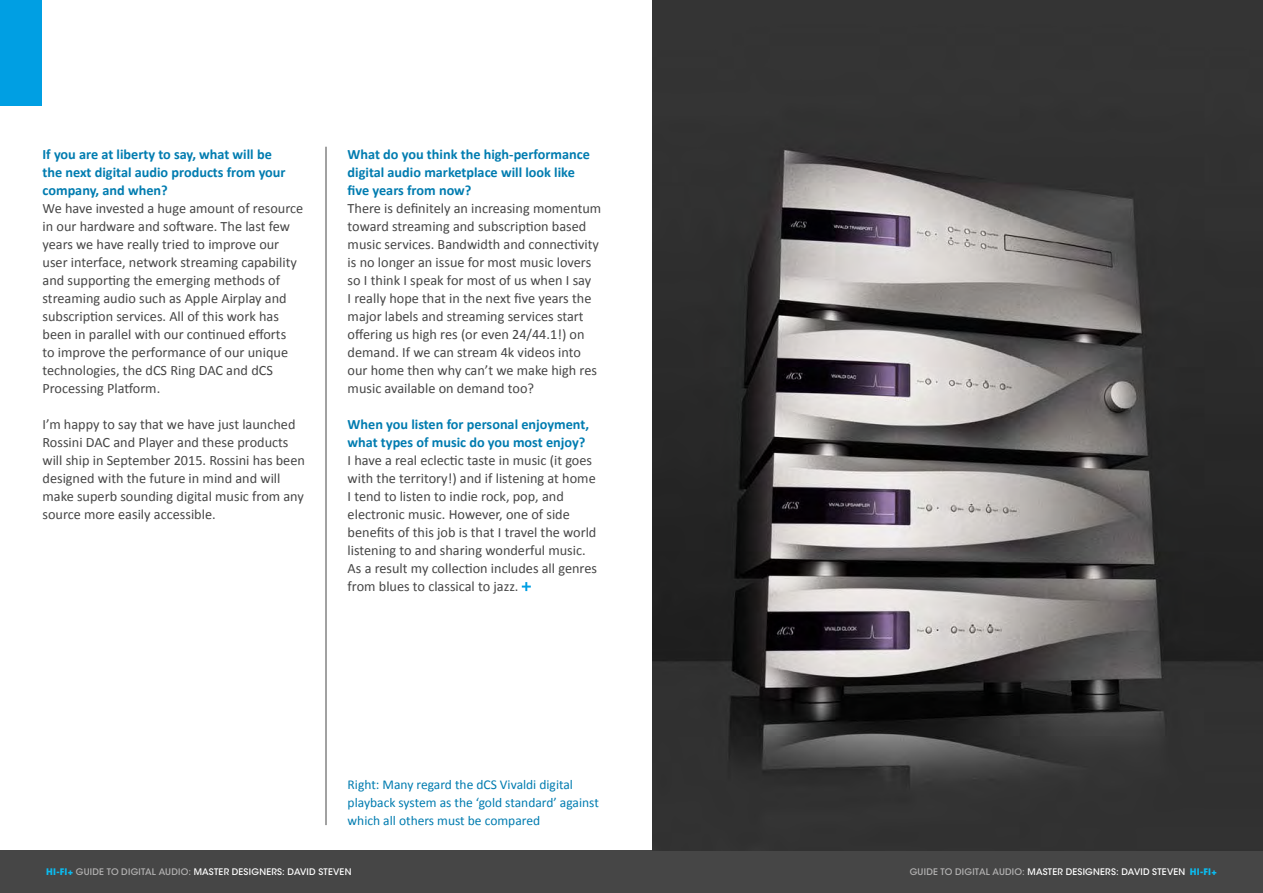
<style>
.page{position:relative;width:1263px;height:893px;background:#fff}
.page>*{position:absolute;margin:0;border:0;box-sizing:border-box;transform-origin:0 0}
.t1{font:14.25px/18px "Calibri";color:#464646}
.t2{font:700 14.25px/18px "Calibri";color:#007cb0}
.t3{font:13.5px/18px "Calibri";color:#007cb0}
.t4{font:500 9px "ITC Avant Garde Std";letter-spacing:.025em;color:#fff}
.s1{font-weight:700;color:#0bbbef}
.s2{color:#b3b2b2}
</style>
<div class="page">
<div style="left:0;top:850px;width:631px;height:43px;background:#464646"></div>
<div style="left:631px;top:850px;width:632px;height:43px;background:#464646"></div>
<div style="left:0;top:0;width:42px;height:105px;background:#009fe3"></div>
<svg style="left:522px;top:582px;width:9px;height:9px"></svg>
<img style="left:653px;top:0;width:610px;height:850px">
<hr style="left:326px;top:147px;width:1px;height:678px;background:#464646">
<p class="t2" style="left:43px;top:145px;width:245px">If you are at liberty to say, what will be the next digital audio products from your company, and when?</p>
<p class="t1" style="left:43px;top:199px;width:262px">We have invested a huge amount of resource in our hardware and software. The last few years we have really tried to improve our user interface, network streaming capability and supporting the emerging methods of streaming audio such as Apple Airplay and subscription services. All of this work has been in parallel with our continued efforts<br>to improve the performance of our unique technologies, the dCS Ring DAC and dCS Processing Platform.</p>
<p class="t1" style="left:43px;top:415px;width:264px">I’m happy to say that we have just launched Rossini DAC and Player and these products will ship in September 2015. Rossini has been designed with the future in mind and will make superb sounding digital music from any source more easily accessible.</p>
<p class="t2" style="left:348px;top:145px;width:244px">What do you think the high-performance digital audio marketplace will look like five years from now?</p>
<p class="t1" style="left:348px;top:199px;width:255px">There is definitely an increasing momentum toward streaming and subscription based music services. Bandwidth and connectivity is no longer an issue for most music lovers so I think I speak for most of us when I say<br>I really hope that in the next five years the major labels and streaming services start offering us high res (or even 24/44.1!) on demand. If we can stream 4k videos into our home then why can’t we make high res music available on demand too?</p>
<p class="t2" style="left:348px;top:415px;width:243px">When you listen for personal enjoyment, what types of music do you most enjoy?</p>
<p class="t1" style="left:348px;top:451px;width:251px">I have a real eclectic taste in music (it goes with the territory!) and if listening at home I tend to listen to indie rock, pop, and electronic music. However, one of side benefits of this job is that I travel the world listening to and sharing wonderful music.<br>As a result my collection includes all genres from blues to classical to jazz.</p>
<p class="t3" style="left:348px;top:776px;width:253px">Right: Many regard the dCS Vivaldi digital playback system as the ‘gold standard’ against which all others must be compared</p>
<p class="t4" style="left:46px;top:866px;width:307px"><span class="s1">HI-FI+</span> <span class="s2">GUIDE TO DIGITAL AUDIO:</span> MASTER DESIGNERS: DAVID STEVEN</p>
<p class="t4" style="left:910px;top:866px;width:309px"><span class="s2">GUIDE TO DIGITAL AUDIO:</span> MASTER DESIGNERS: DAVID STEVEN <span class="s1">HI-FI+</span></p>
</div>
